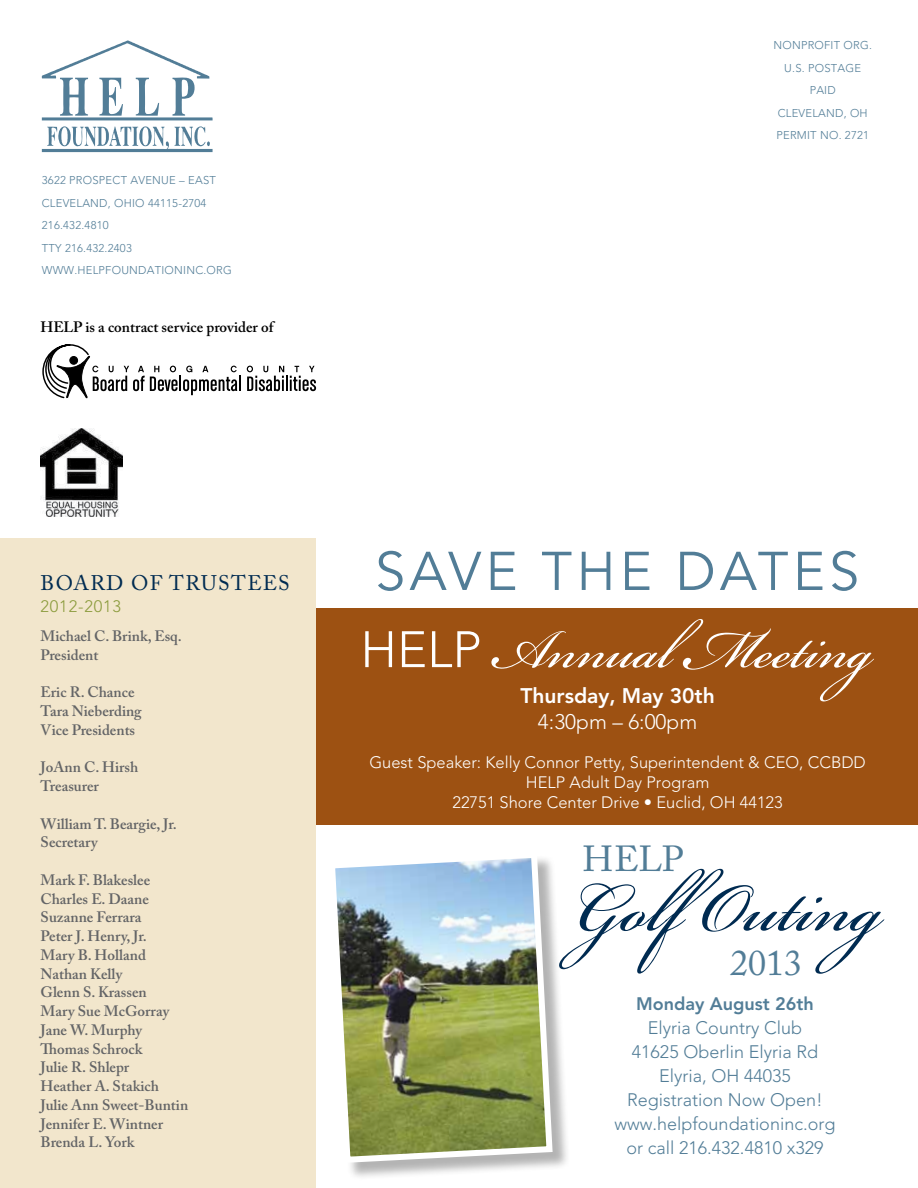
<style>
.page{position:relative;width:918px;height:1188px;background:#fff}
.page>*{position:absolute;margin:0;border:0;box-sizing:border-box;transform-origin:0 0}
.t1{font:107.55px "Bickham Script MM 400";color:#002b51}
.t2{font:84.6px "Bickham Script MM 400";color:#fff}
.t3{font:54px "Avenir LT Std";letter-spacing:.08em;color:#527d97}
.t4{font:36px "Adobe Caslon Pro";color:#527d97}
.t5{font:800 21px "Avenir";color:#fff}
.t6{font:21px "Adobe Caslon Pro";letter-spacing:.065em;color:#002b51}
.t7{font:300 21px "Avenir";color:#fff}
.t8{font:300 18px/24px "Avenir";color:#527d97;text-align:center}
.t9{font:800 18px "Avenir";color:#527d97}
.t10{font:300 16.5px/19.8px "Avenir";color:#fff;text-align:center}
.t11{font:300 16.5px "Avenir";letter-spacing:.05em;color:#8b9b3c}
.t12{font:600 15px/18.8px "Adobe Caslon Pro";color:#636466}
.t13{font:600 15px "Adobe Caslon Pro";color:#000}
.t14{font:300 11.25px/22.5px "Avenir";letter-spacing:.02em;color:#527d97}
.s1{font-family:"Avenir";font-weight:300;font-size:50.7px}
</style>
<div class="page">
<div style="left:332px;top:854px;width:239px;height:327px;background:#000;opacity:.3"></div>
<img style="left:332px;top:854px;width:224px;height:312px">
<div style="left:308px;top:608px;width:610px;height:217px;background:#9d5112"></div>
<svg style="left:42px;top:40px;width:171px;height:80px"></svg>
<svg style="left:42px;top:126px;width:171px;height:26px"></svg>
<div style="left:0;top:539px;width:315px;height:649px;background:#f2e6cc"></div>
<img style="left:41px;top:429px;width:82px;height:87px">
<svg style="left:247px;top:366px;width:69px;height:25px"></svg>
<svg style="left:42px;top:344px;width:199px;height:54px"></svg>
<p class="t14" style="left:42px;top:169px;width:176px">3622 Prospect Aven ue – East<br>Cle</p>
<p class="t14" style="left:63px;top:191px;width:59px">veland, Ohi</p>
<p class="t14" style="left:135px;top:191px;width:73px">o 44115-2704</p>
<p class="t14" style="left:42px;top:214px;width:68px">216.432.4810<br>TTY</p>
<p class="t14" style="left:65px;top:236px;width:68px">216.432.2403</p>
<p class="t14" style="left:42px;top:259px;width:12px">www</p>
<p class="t14" style="left:74px;top:259px;width:11px">.helpf</p>
<p class="t14" style="left:112px;top:259px;width:70px">oundationin</p>
<p class="t14" style="left:195px;top:259px;width:29px">c.org</p>
<p class="t13" style="left:40px;top:318px;width:235px">HELP is a contract service provider of</p>
<p class="t14" style="left:773px;top:34px;width:27px">Nonpr</p>
<p class="t14" style="left:815px;top:34px;width:38px">ofit Org</p>
<p class="t14" style="left:869px;top:34px;width:4px">.</p>
<p class="t14" style="left:810px;top:56px;width:45px;text-indent:-25px">U .S. Postage<br>PAID</p>
<p class="t14" style="left:778px;top:101px;width:8px">Cle</p>
<p class="t14" style="left:776px;top:101px;width:94px;text-align:right">veland, OH<br>Permit No. 2721</p>
<h3 class="t6" style="left:41px;top:570px;width:222px">BOARD OF TRUSTEES</h3>
<p class="t11" style="left:40px;top:597px;width:82px">2012-2013</p>
<p class="t12" style="left:40px;top:627px;width:143px">Michael C. Brink, Esq.<br>President</p>
<p class="t12" style="left:40px;top:683px;width:103px">Eric R. Chance<br>Tara Nieberding<br>Vice Presidents</p>
<p class="t12" style="left:40px;top:758px;width:99px">JoAnn C. Hirsh<br>Treasurer</p>
<p class="t12" style="left:40px;top:814px;width:138px">William T. Beargie, Jr.<br>Secretary</p>
<p class="t12" style="left:40px;top:870px;width:149px">Mark F. Blakeslee<br>Charles E. Daane<br>Suzanne Ferrara<br>Peter J. Henry, Jr.<br>Mary B. Holland<br>Nathan Kelly<br>Glenn S. Krassen<br>Mary Sue McGorray<br>Jane W. Murphy<br>Thomas Schrock<br>Julie R. Shlepr<br>Heather A. Stakich<br>Julie Ann Sweet-Buntin<br>Jennifer E. Wintner<br>Brenda L. York</p>
<h3 class="t3" style="left:375px;top:540px;width:480px">SAVE THE DATES</h3>
<h2 class="t2" style="left:360px;top:604px;width:514px"><span class="s1">HELP</span> Annual Meeting</h2>
<h3 class="t5" style="left:520px;top:684px;width:196px">Thursday, M ay 30th</h3>
<h3 class="t7" style="left:538px;top:709px;width:161px">4:30pm – 6:00pm</h3>
<p class="t10" style="left:369px;top:753px;width:450px">Guest Speaker: Kelly Connor Petty, Superintendent &amp; CEO, CCB</p>
<p class="t10" style="left:841px;top:753px;width:26px">DD</p>
<p class="t10" style="left:452px;top:772px;width:332px">HELP Adult Day Program<br>22751 Shore Center Drive • Euclid, OH 44123</p>
<h3 class="t4" style="left:583px;top:838px;width:103px">HELP</h3>
<h1 class="t1" style="left:573px;top:849px;width:311px">GolfOuting</h1>
<h3 class="t4" style="left:730px;top:941px;width:73px">2013</h3>
<p class="t9" style="left:636px;top:994px;width:179px">Monday August 26th</p>
<p class="t8" style="left:615px;top:1016px;width:222px">Elyria Country Club<br>41625 Oberlin Elyria Rd<br>Elyria, OH 44035<br>Registration Now Open! www.helpfoundationinc.org or call 216.432.4810 x329</p>
</div>
